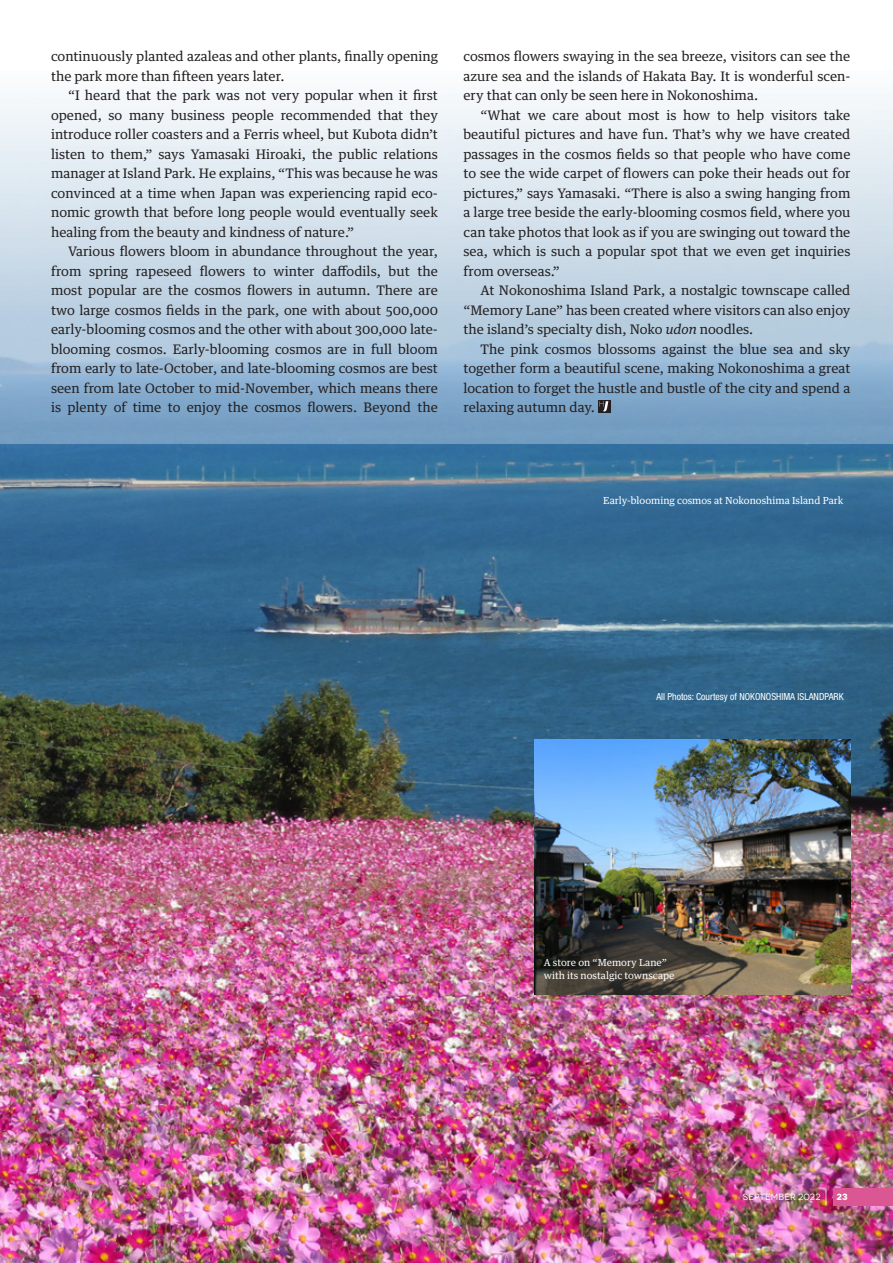
<style>
.page{position:relative;width:893px;height:1263px;background:#fff}
.page>*{position:absolute;margin:0;border:0;box-sizing:border-box;transform-origin:0 0}
.t1{font:13.2px/19.5px "Guardian Text Egyp";color:#231f20;text-align:justify}
.t2{font:9.75px/13.5px "Guardian Text Egyp";color:#fff}
.t3{font:condensed 9.75px "Helvetica Neue LT Pro";color:#fff}
.t4{font:9px "Novecentowide";letter-spacing:.02em;color:#fff}
.s1{font-style:italic}
.s2{font-weight:300;font-size:19.5px}
.s3{font-weight:700}
</style>
<div class="page">
<img style="left:0;top:443px;width:893px;height:820px">
<div style="left:833px;top:1188px;width:60px;height:18px;background:#da5793"></div>
<svg style="left:0;top:98px;width:893px;height:345px;background:#bed2e3"></svg>
<img style="left:534px;top:740px;width:316px;height:255px">
<svg style="left:598px;top:400px;width:12px;height:12px"></svg>
<svg style="left:600px;top:401px;width:8px;height:10px"></svg>
<p class="t1" style="left:51px;top:45px;width:388px">continuously planted azaleas and other plants, finally opening the park more than fifteen years later.</p>
<p class="t1" style="left:51px;top:84px;width:388px;text-indent:17px">“I heard that the park was not very popular when it first opened, so many business people recommended that they introduce roller coasters and a Ferris wheel, but Kubota didn’t listen to them,” says Yamasaki Hiroaki, the public relations manager at Island Park. He explains, “This was because he was convinced at a time when Japan was experiencing rapid eco&shy;nomic growth that before long people would eventually seek healing from the beauty and kindness of nature.”</p>
<p class="t1" style="left:51px;top:241px;width:388px;text-indent:17px">Various flowers bloom in abundance throughout the year, from spring rapeseed flowers to winter daffodils, but the most popular are the cosmos flowers in autumn. There are two large cosmos fields in the park, one with about 500,000 early-blooming cosmos and the other with about 300,000 late&shy;blooming cosmos. Early-blooming cosmos are in full bloom from early to late-October, and late-blooming cosmos are best seen from late October to mid-November, which means there is plenty of time to enjoy the cosmos flowers. Beyond the</p>
<p class="t1" style="left:463px;top:46px;width:388px">cosmos flowers swaying in the sea breeze, visitors can see the azure sea and the islands of Hakata Bay. It is wonderful scen&shy;ery that can only be seen here in Nokonoshima.</p>
<p class="t1" style="left:463px;top:104px;width:388px;text-indent:17px">“What we care about most is how to help visitors take beautiful pictures and have fun. That’s why we have created passages in the cosmos fields so that people who have come to see the wide carpet of flowers can poke their heads out for pictures,” says Yamasaki. “There is also a swing hanging from a large tree beside the early-blooming cosmos field, where you can take photos that look as if you are swinging out toward the sea, which is such a popular spot that we even get inquiries from overseas.”</p>
<p class="t1" style="left:463px;top:280px;width:388px;text-indent:17px">At Nokonoshima Island Park, a nostalgic townscape called “Memory Lane” has been created where visitors can also enjoy the island’s specialty dish, Noko <span class="s1">udon</span> noodles.</p>
<p class="t1" style="left:463px;top:338px;width:388px;text-indent:17px">The pink cosmos blossoms against the blue sea and sky together form a beautiful scene, making Nokonoshima a great location to forget the hustle and bustle of the city and spend a relaxing autumn day.</p>
<p class="t2" style="left:603px;top:493px;width:242px">Early-blooming cosmos at Nokonoshima Island Park</p>
<p class="t3" style="left:656px;top:690px;width:189px">All Photos: Courtesy of NOKONOSHIMA ISLANDPARK</p>
<p class="t2" style="left:544px;top:954px;width:132px">A store on “Memory Lane” with its nostalgic townscape</p>
<p class="t4" style="left:743px;top:1192px;width:106px">SEPTEMBER 2022 <span class="s2">|</span> <span class="s3">23</span></p>
</div>
